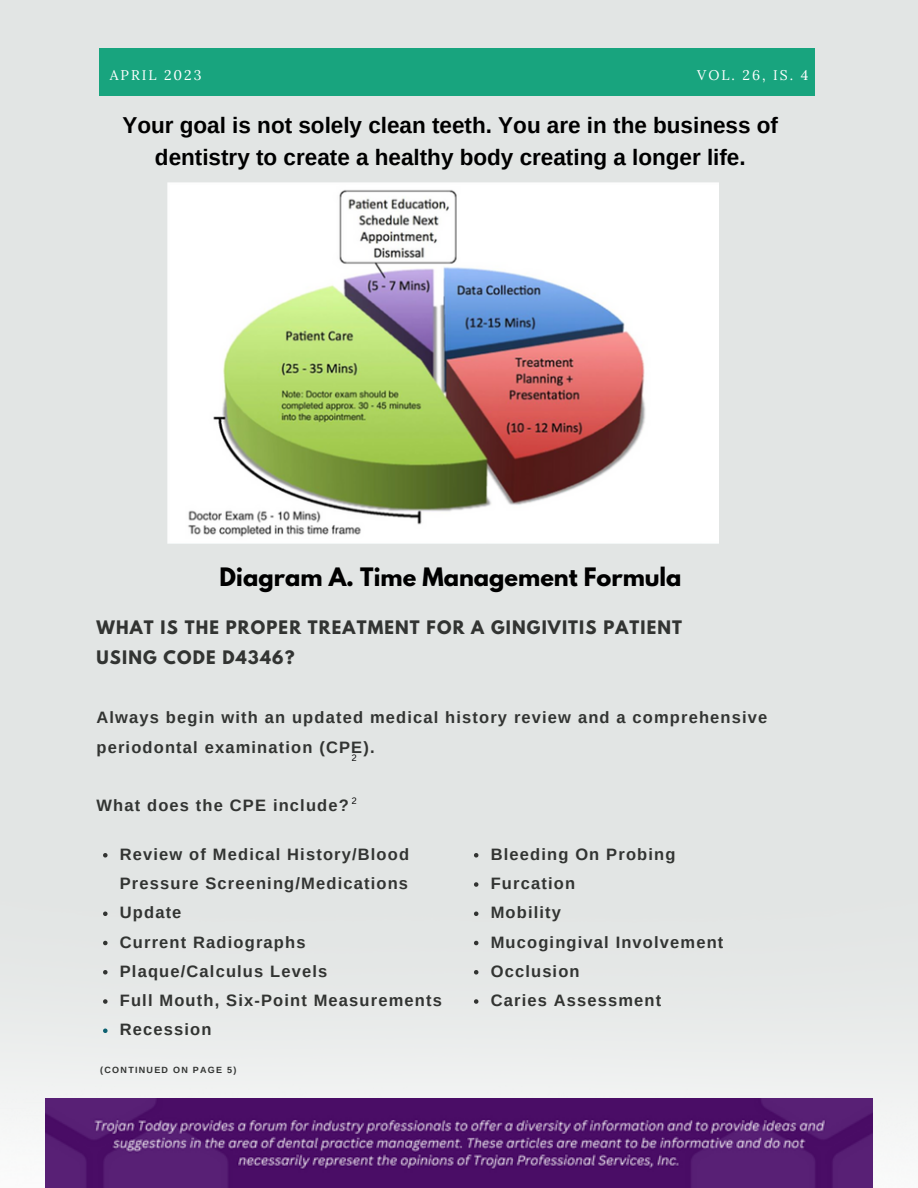
<style>
.page{position:relative;width:918px;height:1188px;background:#e2e5e4}
.page>*{position:absolute;margin:0;border:0;box-sizing:border-box;transform-origin:0 0}
.t1{font:700 22.5px/31.5px "Arimo";color:#000;text-align:center}
.t2{font:700 22.5px "League Spartan";color:#000}
.t3{font:700 16.5px/29.2px "Arimo";letter-spacing:.07em;color:#323432}
.t4{font:700 16.5px/29.2px "League Spartan";letter-spacing:.07em;color:#323432}
.t5{font:13.95px "Lora";letter-spacing:.14em;color:#fff}
.t6{font:700 9px "Arimo";letter-spacing:.14em;color:#323432}
.t7{font:9px "Canva Sans";color:#000}
</style>
<div class="page">
<div style="left:99px;top:49px;width:716px;height:46px;background:#18a47e"></div>
<img style="left:0;top:854px;width:918px;height:334px">
<img style="left:167px;top:183px;width:552px;height:361px">
<svg style="left:103px;top:853px;width:5px;height:5px"></svg>
<svg style="left:103px;top:912px;width:5px;height:4px"></svg>
<svg style="left:103px;top:941px;width:5px;height:4px"></svg>
<svg style="left:103px;top:970px;width:5px;height:5px"></svg>
<svg style="left:103px;top:999px;width:5px;height:5px"></svg>
<svg style="left:103px;top:1029px;width:5px;height:4px"></svg>
<svg style="left:474px;top:853px;width:4px;height:5px"></svg>
<svg style="left:474px;top:882px;width:4px;height:5px"></svg>
<svg style="left:474px;top:912px;width:4px;height:4px"></svg>
<svg style="left:474px;top:941px;width:4px;height:4px"></svg>
<svg style="left:474px;top:970px;width:4px;height:5px"></svg>
<svg style="left:474px;top:999px;width:4px;height:5px"></svg>
<img style="left:46px;top:1098px;width:827px;height:90px">
<p class="t5" style="left:110px;top:66px;width:93px">APRIL 2023</p>
<p class="t5" style="left:697px;top:66px;width:113px">VOL. 26, IS. 4</p>
<h1 class="t1" style="left:122px;top:110px;width:657px">Your goal is not solely clean teeth. You are in the business of dentistry to create a healthy body creating a longer life.</h1>
<h1 class="t2" style="left:220px;top:566px;width:463px">Diagram A. Time Management Formula</h1>
<p class="t4" style="left:96px;top:615px;width:587px">WHAT IS THE PROPER TREATMENT FOR A GINGIVITIS PATIENT<br>USING CODE D4346?</p>
<p class="t3" style="left:96px;top:703px;width:672px">Always begin with an updated medical history review and a comprehensive periodontal examination (CPE).</p>
<p class="t7" style="left:352px;top:752px;width:6px">2</p>
<p class="t7" style="left:352px;top:794px;width:6px">2</p>
<p class="t3" style="left:96px;top:791px;width:254px">What does the CPE include?</p>
<p class="t3" style="left:120px;top:839px;width:324px">Review of Medical History/Blood<br>Pressure Screening/Medications<br>Update<br>Current Radiographs<br>Plaque/Calculus Levels<br>Full Mouth, Six-Point Measurements<br>Recession</p>
<p class="t3" style="left:491px;top:839px;width:234px">Bleeding On Probing<br>Furcation<br>Mobility<br>Mucogingival Involvement<br>Occlusion<br>Caries Assessment</p>
<p class="t6" style="left:100px;top:1065px;width:138px">(CONTINUED ON PAGE 5)</p>
</div>
